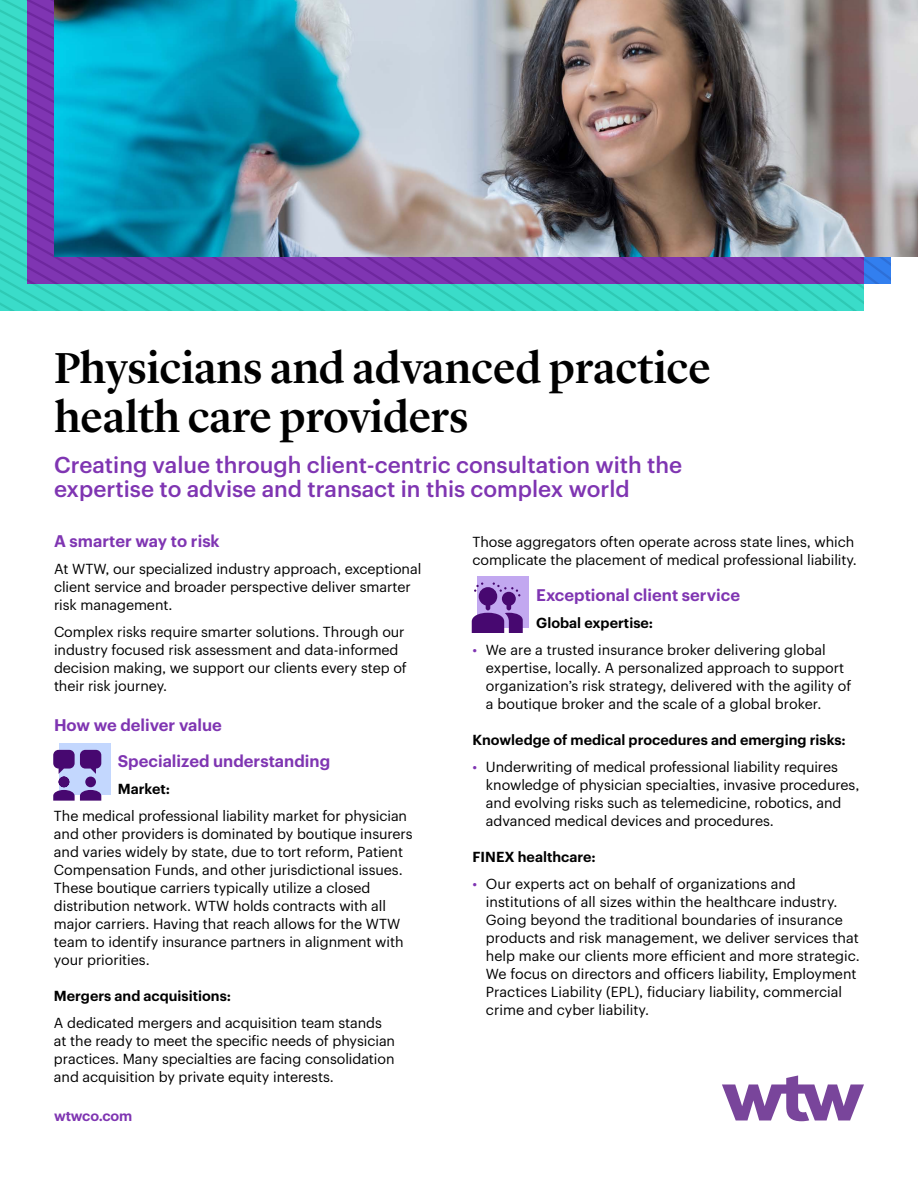
<style>
.page{position:relative;width:918px;height:1188px;background:#fff}
.page>*{position:absolute;margin:0;border:0;box-sizing:border-box;transform-origin:0 0}
.t1{font:500 45px/49.5px "Lyon Display";letter-spacing:-.005em;color:#000}
.t2{font:500 22.5px/24px "Graphik";color:#7f35b2}
.t3{font:600 16.5px/36px "Graphik";color:#7f35b2}
.t4{font:14.25px/18px "Graphik";letter-spacing:-.005em;color:#000}
.t5{font:600 14.25px "Graphik";color:#000}
.t6{font:600 14.25px "Graphik";letter-spacing:-.01em;color:#7f35b2}
.s1{color:#7f35b2}
</style>
<div class="page">
<svg style="left:0;top:242px;width:891px;height:68px;background:#50a3bf"></svg>
<svg style="left:27px;top:0;width:21px;height:284px;background:#7b32ad"></svg>
<svg style="left:457px;top:256px;width:407px;height:28px;background:#7b32ae"></svg>
<svg style="left:482px;top:256px;width:382px;height:17px;background:#7d39ae"></svg>
<img style="left:54px;top:0;width:864px;height:256px">
<div style="left:478px;top:576px;width:51px;height:51px;background:#c2a8f0"></div>
<svg style="left:472px;top:582px;width:51px;height:51px"></svg>
<svg style="left:722px;top:1075px;width:142px;height:46px"></svg>
<div style="left:59px;top:744px;width:51px;height:51px;background:#c3d7fe"></div>
<svg style="left:53px;top:750px;width:48px;height:51px"></svg>
<h1 class="t1" style="left:54px;top:339px;width:659px">Physicians and advanced practice health care providers</h1>
<h2 class="t2" style="left:54px;top:450px;width:630px">Creating value through client-centric consultation with the expertise to advise and transact in this complex world</h2>
<p class="t3" style="left:54px;top:521px;width:167px">A smarter way to risk</p>
<p class="t4" style="left:54px;top:558px;width:369px">At WTW, our specialized industry approach, exceptional client service and broader perspective deliver smarter risk management.</p>
<p class="t4" style="left:54px;top:621px;width:354px">Complex risks require smarter solutions. Through our industry focused risk assessment and data-informed decision making, we support our clients every step of their risk journey.</p>
<p class="t3" style="left:118px;top:706px;width:214px;text-indent:-64px">How we deliver value<br>Specialized understanding</p>
<p class="t5" style="left:118px;top:778px;width:54px">Market:</p>
<p class="t4" style="left:54px;top:806px;width:360px">The medical professional liability market for physician and other providers is dominated by boutique insurers and varies widely by state, due to tort reform, Patient Compensation Funds, and other jurisdictional issues.<br>These boutique carriers typically utilize a closed distribution network. WTW holds contracts with all major carriers. Having that reach allows for the WTW team to identify insurance partners in alignment with your priorities.</p>
<p class="t5" style="left:54px;top:985px;width:179px">Mergers and acquisitions:</p>
<p class="t4" style="left:54px;top:1013px;width:343px">A dedicated mergers and acquisition team stands at the ready to meet the specific needs of physician practices. Many specialties are facing consolidation and acquisition by private equity interests.</p>
<p class="t4" style="left:472px;top:531px;width:386px">Those aggregators often operate across state lines, which complicate the placement of medical professional liability.</p>
<p class="t3" style="left:536px;top:575px;width:205px">Exceptional client service</p>
<p class="t5" style="left:536px;top:612px;width:118px">Global expertise:</p>
<p class="t4" style="left:486px;top:639px;width:367px;text-indent:-13px"><span class="s1">•</span> We are a trusted insurance broker delivering global expertise, locally. A personalized approach to support organization’s risk strategy, delivered with the agility of a boutique broker and the scale of a global broker.</p>
<p class="t5" style="left:472px;top:729px;width:375px">Knowledge of medical procedures and emerging risks:</p>
<p class="t4" style="left:486px;top:756px;width:375px;text-indent:-13px"><span class="s1">•</span> Underwriting of medical professional liability requires knowledge of physician specialties, invasive procedures, and evolving risks such as telemedicine, robotics, and advanced medical devices and procedures.</p>
<p class="t5" style="left:472px;top:846px;width:125px">FINEX healthcare:</p>
<p class="t4" style="left:486px;top:873px;width:375px;text-indent:-13px"><span class="s1">•</span> Our experts act on behalf of organizations and institutions of all sizes within the healthcare industry.<br>Going beyond the traditional boundaries of insurance products and risk management, we deliver services that help make our clients more efficient and more strategic.<br>We focus on directors and officers liability, Employment Practices Liability (EPL), fiduciary liability, commercial crime and cyber liability.</p>
<p class="t6" style="left:54px;top:1104px;width:80px">wtwco.com</p>
</div>
